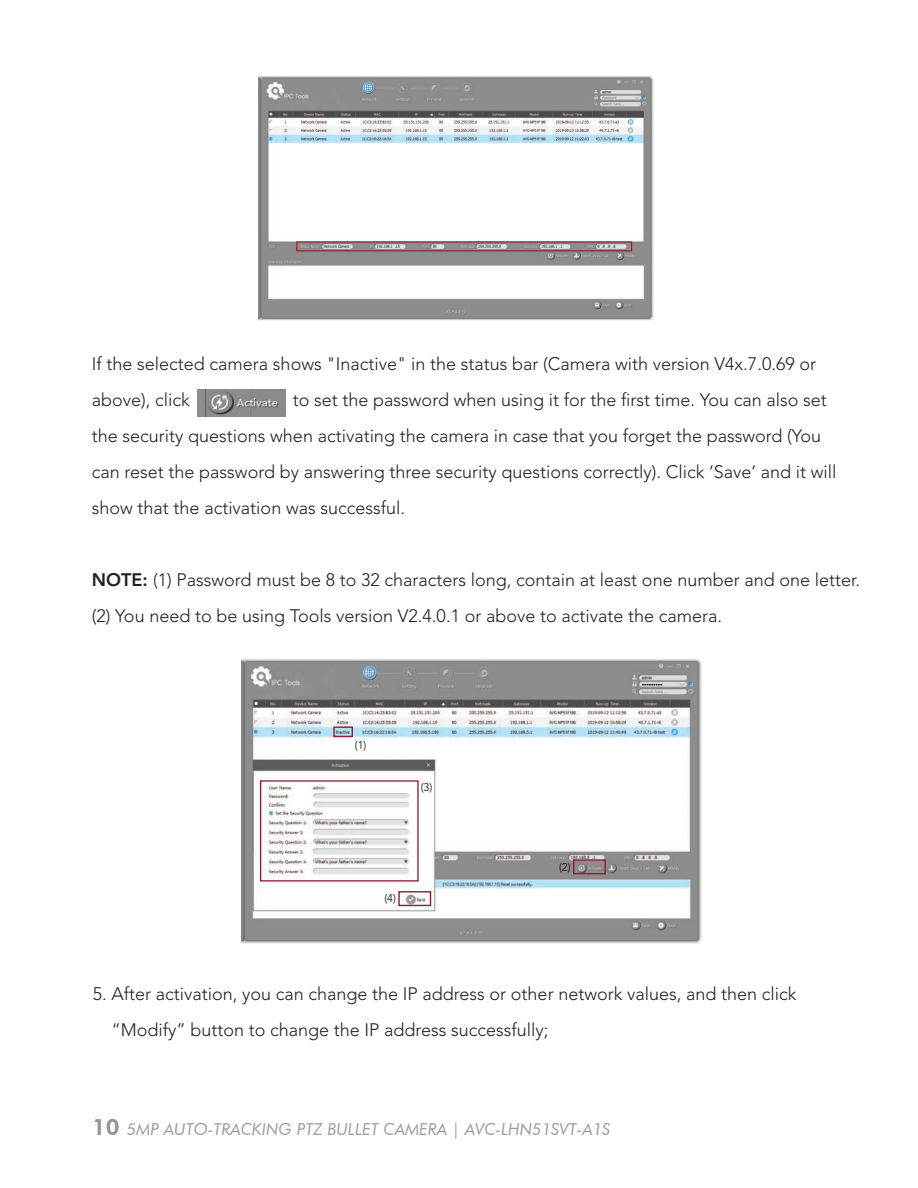
<style>
.page{position:relative;width:918px;height:1188px;background:#fff}
.page>*{position:absolute;margin:0;border:0;box-sizing:border-box;transform-origin:0 0}
.t1{font:300 18px/36px "Avenir LT Std";color:#231f20}
.t2{font:italic 16.5px "Futura BT";color:#a09d9d}
.t3{font:300 11.1px "Avenir LT Std";color:#040503}
.s1{font-weight:800}
.s2{font-weight:800;font-style:normal;font-size:22.5px;color:#939598}
</style>
<div class="page">
<img style="left:197px;top:389px;width:88px;height:28px">
<img style="left:258px;top:75px;width:396px;height:246px">
<div style="left:296px;top:241px;width:336px;height:10px;border:1px solid #951932"></div>
<img style="left:242px;top:658px;width:459px;height:285px">
<div style="left:333px;top:727px;width:20px;height:10px;border:1px solid #951932"></div>
<div style="left:573px;top:859px;width:33px;height:15px;border:1px solid #951932"></div>
<div style="left:398px;top:891px;width:33px;height:15px;border:1px solid #951932"></div>
<div style="left:260px;top:780px;width:159px;height:102px;border:1px solid #951932"></div>
<p class="t1" style="left:92px;top:346px;width:726px">If the selected camera shows "Inactive" in the status bar (Camera with version V4x.7.0.69 or above), click</p>
<p class="t1" style="left:92px;top:382px;width:746px;text-indent:201px">to set the password when using it for the first time. You can also set the security questions when activating the camera in case that you forget the password (You can reset the password by answering three security questions correctly). Click ‘Save’ and it will show that the activation was successful.</p>
<p class="t1" style="left:92px;top:562px;width:770px"><span class="s1">NOTE:</span> (1) Password must be 8 to 32 characters long, contain at least one number and one letter. (2) You need to be using Tools version V2.4.0.1 or above to activate the camera.</p>
<p class="t3" style="left:355px;top:739px;width:13px">(1)</p>
<p class="t3" style="left:421px;top:781px;width:13px">(3)</p>
<p class="t3" style="left:384px;top:892px;width:13px">(4)</p>
<p class="t3" style="left:559px;top:860px;width:13px">(2)</p>
<p class="t1" style="left:111px;top:976px;width:687px;text-indent:-19px">5. After activation, you can change the IP address or other network values, and then click “Modify” button to change the IP address successfully;</p>
<p class="t2" style="left:92px;top:1119px;width:520px"><span class="s2">10</span> 5MP AUTO-TRACKING PTZ BULLET CAMERA | AVC-LHN51SVT-A1S</p>
</div>
